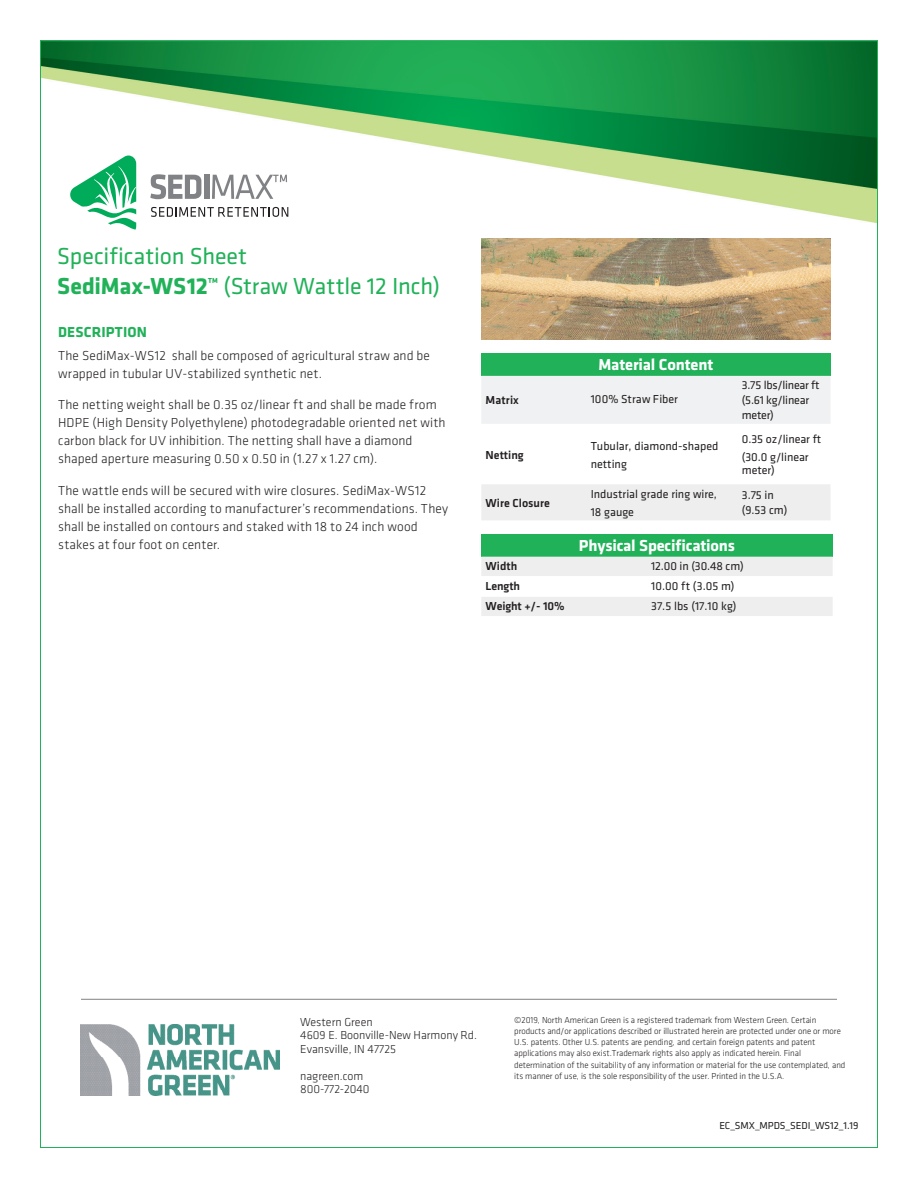
<style>
.page{position:relative;width:918px;height:1188px;background:#fff}
.page>*{position:absolute;margin:0;border:0;box-sizing:border-box;transform-origin:0 0}
.t1{font:24px/30px "Klavika";letter-spacing:-.005em;color:#21b259}
.t2{font:700 16.5px "Klavika";letter-spacing:-.01em;color:#fff}
.t3{font:700 15px "Klavika";letter-spacing:.01em;color:#21b259}
.t4{font:300 13.5px/18px "Klavika";letter-spacing:.01em;color:#231f20}
.t5{font:12px/18px "Klavika";color:#231f20}
.t6{font:300 12px/13.5px "Klavika";color:#231f20}
.t7{font:500 12px "Klavika";color:#231f20}
.t8{font:12px/15px "Klavika";letter-spacing:-.02em;color:#231f20}
.t9{font:10.5px "Klavika";letter-spacing:-.005em;color:#231f20}
.t10{font:300 9px/11.2px "Klavika";letter-spacing:-.005em;color:#231f20}
.s1{font-weight:700}
</style>
<div class="page">
<img style="left:42px;top:42px;width:834px;height:181px">
<svg style="left:70px;top:156px;width:69px;height:74px"></svg>
<svg style="left:151px;top:207px;width:137px;height:10px"></svg>
<svg style="left:150px;top:174px;width:51px;height:25px"></svg>
<div style="left:204px;top:175px;width:5px;height:24px;background:#808285"></div>
<svg style="left:212px;top:175px;width:75px;height:24px"></svg>
<div style="left:481px;top:353px;width:350px;height:23px;background:#21b259"></div>
<svg style="left:481px;top:376px;width:349px;height:144px"></svg>
<div style="left:481px;top:534px;width:352px;height:23px;background:#21b259"></div>
<svg style="left:481px;top:557px;width:352px;height:59px"></svg>
<hr style="left:81px;top:999px;width:756px;height:1px;background:#808285">
<img style="left:80px;top:1025px;width:199px;height:70px">
<img style="left:481px;top:239px;width:350px;height:100px">
<h1 class="t1" style="left:57px;top:241px;width:384px">Specification Sheet<br><span class="s1">SediMax-WS12™</span> (Straw Wattle 12 Inch)</h1>
<p class="t3" style="left:58px;top:322px;width:90px">DESCRIPTION</p>
<p class="t4" style="left:58px;top:346px;width:373px">The SediMax-WS12 shall be composed of agricultural straw and be wrapped in tubular UV-stabilized synthetic net.</p>
<p class="t4" style="left:58px;top:396px;width:389px">The netting weight shall be 0.35 oz/linear ft and shall be made from HDPE (High Density Polyethylene) photodegradable oriented net with carbon black for UV inhibition. The netting shall have a diamond shaped aperture measuring 0.50 x 0.50 in (1.27 x 1.27 cm).</p>
<p class="t4" style="left:58px;top:481px;width:392px">The wattle ends will be secured with wire closures. SediMax-WS12 shall be installed according to manufacturer’s recommendations. They shall be installed on contours and staked with 18 to 24 inch wood stakes at four foot on center.</p>
<p class="t2" style="left:599px;top:353px;width:116px">Material Content</p>
<p class="t7" style="left:486px;top:392px;width:35px">Matrix</p>
<p class="t5" style="left:591px;top:390px;width:89px">100% Straw Fiber</p>
<p class="t8" style="left:742px;top:378px;width:79px">3.75 lbs/linear ft (5.61 kg/linear meter)</p>
<p class="t7" style="left:486px;top:447px;width:40px">Netting</p>
<p class="t5" style="left:591px;top:436px;width:129px">Tubular, diamond-shaped netting</p>
<p class="t5" style="left:742px;top:430px;width:81px">0.35 oz/linear ft (30.0 g/linear</p>
<p class="t5" style="left:742px;top:461px;width:34px">meter)</p>
<p class="t7" style="left:486px;top:495px;width:66px">Wire Closure</p>
<p class="t5" style="left:591px;top:484px;width:128px">Industrial grade ring wire,<br>18 gauge</p>
<p class="t5" style="left:742px;top:487px;width:47px;line-height:15px">3.75 in (9.53 cm)</p>
<p class="t2" style="left:579px;top:533px;width:158px">Physical Specifications</p>
<p class="t7" style="left:486px;top:558px;width:33px">Width</p>
<p class="t5" style="left:651px;top:557px;width:94px">12.00 in (30.48 cm)</p>
<p class="t7" style="left:486px;top:578px;width:36px">Length</p>
<p class="t5" style="left:651px;top:577px;width:85px">10.00 ft (3.05 m)</p>
<p class="t7" style="left:486px;top:598px;width:81px">Weight +/- 10%</p>
<p class="t5" style="left:651px;top:597px;width:87px">37.5 lbs (17.10 kg)</p>
<p class="t6" style="left:300px;top:1015px;width:178px">Western Green<br>4609 E. Boonville-New Harmony Rd.<br>Evansville, IN 47725</p>
<p class="t6" style="left:300px;top:1069px;width:71px">nagreen.com<br>800-772-2040</p>
<p class="t10" style="left:514px;top:1014px;width:333px">©2019, North American Green is a registered trademark from Western Green. Certain products and/or applications described or illustrated herein are protected under one or more U.S. patents. Other U.S. patents are pending, and certain foreign patents and patent applications may also exist.Trademark rights also apply as indicated herein. Final determination of the suitability of any information or material for the use contemplated, and its manner of use, is the sole responsibility of the user. Printed in the U.S.A.</p>
<p class="t9" style="left:719px;top:1119px;width:141px">EC_SMX_MPDS_SEDI_WS12_1.19</p>
</div>
